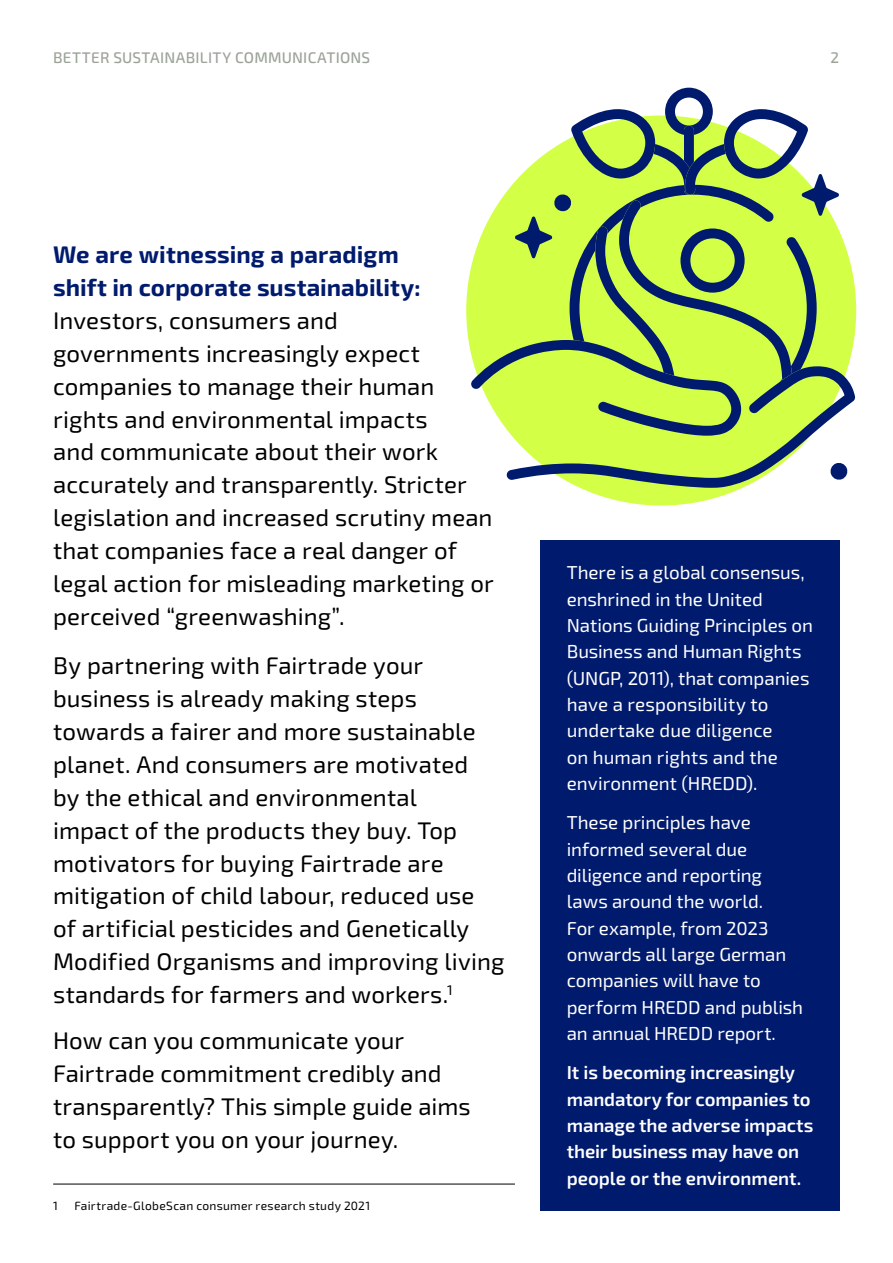
<style>
.page{position:relative;width:893px;height:1263px;background:#fff}
.page>*{position:absolute;margin:0;border:0;box-sizing:border-box;transform-origin:0 0}
.body{font:24px/32.8px "Exo 2";letter-spacing:.005em;color:#000}
.body-2{font:18.75px/26.2px "Exo 2";letter-spacing:-.005em;color:#fff}
.body-3{font:600 18.75px/26.2px "Exo 2";letter-spacing:-.005em;color:#fff}
.t1{font:500 15.3px "Exo 2";letter-spacing:.015em;color:#9ca399}
.body-4{font:12px "Exo 2";letter-spacing:.025em;color:#000}
.s1{font-weight:700;color:#001b6e}
</style>
<div class="page">
<div style="left:540px;top:540px;width:300px;height:671px;background:#001b6e"></div>
<hr style="left:53px;top:1184px;width:462px;height:1px;background:#000">
<svg style="left:471px;top:88px;width:384px;height:400px"></svg>
<p class="t1" style="left:53px;top:49px;width:319px">BETTER SUSTAINABILITY COMMUNICATIONS</p>
<p class="t1" style="left:830px;top:49px;width:10px">2</p>
<p class="body" style="left:53px;top:239px;width:442px"><span class="s1">We are witnessing a paradigm<br>shift in corporate sustainability:<br></span>Investors, consumers and<br>governments increasingly expect companies to manage their human rights and environmental impacts<br>and communicate about their work accurately and transparently. Stricter legislation and increased scrutiny mean that companies face a real danger of legal action for misleading marketing or perceived “greenwashing”.</p>
<p class="body" style="left:53px;top:650px;width:453px">By partnering with Fairtrade your business is already making steps towards a fairer and more sustainable planet. And consumers are motivated<br>by the ethical and environmental<br>impact of the products they buy. Top motivators for buying Fairtrade are mitigation of child labour, reduced use<br>of artificial pesticides and Genetically Modified Organisms and improving living standards for farmers and workers.<sup>1</sup></p>
<p class="body" style="left:53px;top:1025px;width:419px">How can you communicate your Fairtrade commitment credibly and transparently? This simple guide aims to support you on your journey.</p>
<p class="body-4" style="left:53px;top:1199px;width:6px">1</p>
<p class="body-4" style="left:74px;top:1199px;width:297px">Fairtrade-GlobeScan consumer research study 2021</p>
<p class="body-2" style="left:567px;top:560px;width:248px">There is a global consensus, enshrined in the United<br>Nations Guiding Principles on<br>Business and Human Rights (UNGP, 2011), that companies have a responsibility to undertake due diligence<br>on human rights and the environment (HREDD).</p>
<p class="body-2" style="left:567px;top:810px;width:238px">These principles have informed several due diligence and reporting laws around the world.<br>For example, from 2023 onwards all large German companies will have to perform HREDD and publish an annual HREDD report.</p>
<p class="body-3" style="left:567px;top:1060px;width:248px">It is becoming increasingly mandatory for companies to manage the adverse impacts their business may have on people or the environment.</p>
</div>
